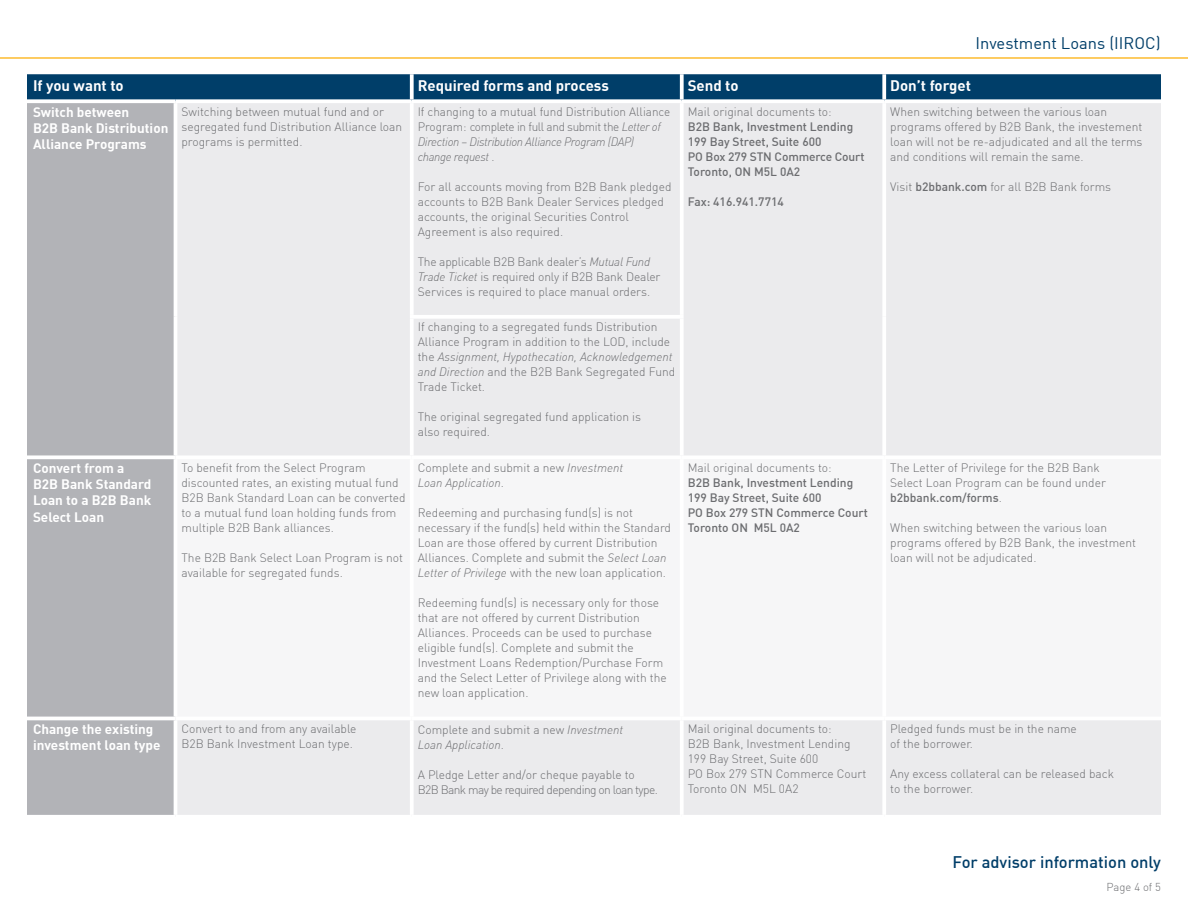
<style>
.page{position:relative;width:1188px;height:918px;background:#fff}
.page>*{position:absolute;margin:0;border:0;box-sizing:border-box;transform-origin:0 0}
.HEADING_-_For_adviso{font:500 16.5px "DIN";color:#003e69}
.t1{font:16.5px "DIN";color:#003e69}
.t2{font:700 15px "DIN";color:#fff}
.t3{font:700 13.5px/16.2px "DIN";color:#fff}
.COPY_-_Table__8pt{font:300 12px/15px "DIN";color:#6c6d70}
.COPY_-_Table__8pt-2{font:500 12px/15px "DIN";color:#6c6d70}
.COPY_-_Table__8pt-3{font:italic 300 12px/15px "DIN";color:#6c6d70}
.COPY_-_Table__8pt-4{font:300 12px/15px "DIN";letter-spacing:-.05em;color:#6c6d70}
.COPY_-_Mice_Type{font:300 11.25px "DIN";color:#6c6d70}
.s1{font-style:italic}
.s2{font-weight:500}
.s3{font-style:normal}
.s4{font-weight:300}
</style>
<div class="page">
<hr style="left:0;top:57px;width:1188px;height:2px;background:#fdbb2e">
<div style="left:27px;top:74px;width:1134px;height:25px;background:#003e69"></div>
<div style="left:27px;top:103px;width:147px;height:712px;background:#b2b3b7"></div>
<div style="left:177px;top:103px;width:984px;height:712px;background:#ebebed"></div>
<div style="left:177px;top:459px;width:984px;height:258px;background:#f6f6f7"></div>
<svg style="left:410px;top:74px;width:4px;height:25px"></svg>
<svg style="left:680px;top:74px;width:4px;height:25px"></svg>
<svg style="left:882px;top:74px;width:4px;height:25px"></svg>
<svg style="left:27px;top:99px;width:149px;height:3px"></svg>
<svg style="left:176px;top:99px;width:236px;height:2px"></svg>
<svg style="left:412px;top:99px;width:270px;height:2px"></svg>
<hr style="left:410px;top:103px;width:4px;height:212px;background:#fff">
<svg style="left:682px;top:99px;width:202px;height:1px"></svg>
<hr style="left:680px;top:103px;width:4px;height:212px;background:#fff">
<svg style="left:884px;top:99px;width:277px;height:2px"></svg>
<hr style="left:882px;top:103px;width:4px;height:214px;background:#fff">
<hr style="left:410px;top:319px;width:4px;height:136px;background:#fff">
<hr style="left:680px;top:319px;width:4px;height:136px;background:#fff">
<hr style="left:882px;top:317px;width:4px;height:138px;background:#fff">
<hr style="left:410px;top:459px;width:4px;height:258px;background:#fff">
<hr style="left:680px;top:459px;width:4px;height:258px;background:#fff">
<hr style="left:882px;top:459px;width:4px;height:258px;background:#fff">
<hr style="left:27px;top:717px;width:149px;height:3px;background:#fff">
<hr style="left:410px;top:315px;width:274px;height:4px;background:#fff">
<svg style="left:27px;top:455px;width:148px;height:4px"></svg>
<hr style="left:176px;top:455px;width:236px;height:4px;background:#fff">
<hr style="left:412px;top:455px;width:270px;height:4px;background:#fff">
<hr style="left:682px;top:455px;width:202px;height:4px;background:#fff">
<hr style="left:884px;top:455px;width:277px;height:4px;background:#fff">
<hr style="left:176px;top:717px;width:236px;height:3px;background:#fff">
<hr style="left:412px;top:717px;width:270px;height:3px;background:#fff">
<hr style="left:410px;top:720px;width:4px;height:95px;background:#fff">
<hr style="left:682px;top:717px;width:202px;height:3px;background:#fff">
<hr style="left:680px;top:720px;width:4px;height:95px;background:#fff">
<hr style="left:884px;top:717px;width:277px;height:3px;background:#fff">
<hr style="left:882px;top:720px;width:4px;height:95px;background:#fff">
<p class="t1" style="left:975px;top:33px;width:187px">Investment Loans (IIROC)</p>
<p class="t2" style="left:33px;top:76px;width:92px">If you want to</p>
<p class="t2" style="left:418px;top:76px;width:193px">Required forms and process</p>
<p class="t2" style="left:688px;top:76px;width:52px">Send to</p>
<p class="t2" style="left:890px;top:76px;width:82px">Don’t forget</p>
<p class="t3" style="left:33px;top:103px;width:137px">Switch between<br>B2B Bank Distribution<br>Alliance Programs</p>
<p class="COPY_-_Table__8pt" style="left:182px;top:104px;width:222px">Switching between mutual fund and or segregated fund Distribution Alliance loan programs is permitted.</p>
<p class="COPY_-_Table__8pt" style="left:418px;top:104px;width:254px">If changing to a mutual fund Distribution Alliance Program: complete in full and submit the <span class="s1">Letter of Direction – Distribution Alliance Program (DAP) change request</span> .</p>
<p class="COPY_-_Table__8pt" style="left:418px;top:179px;width:255px">For all accounts moving from B2B Bank pledged accounts to B2B Bank Dealer Services pledged accounts, the original Securities Control Agreement is also required.</p>
<p class="COPY_-_Table__8pt" style="left:418px;top:254px;width:244px">The applicable B2B Bank dealer’s <span class="s1">Mutual Fund<br>Trade Ticket</span> is required only if B2B Bank Dealer<br>Services is required to place manual orders.</p>
<p class="COPY_-_Table__8pt" style="left:688px;top:104px;width:146px">Mail original documents to:</p>
<p class="COPY_-_Table__8pt-2" style="left:688px;top:119px;width:167px">B2B Bank, Investment Lending</p>
<p class="COPY_-_Table__8pt-2" style="left:688px;top:134px;width:135px">199 Bay Street, Suite 600</p>
<p class="COPY_-_Table__8pt-2" style="left:688px;top:149px;width:178px">PO Box 279 STN Commerce Court</p>
<p class="COPY_-_Table__8pt-2" style="left:688px;top:164px;width:114px">Toronto, ON M5L 0A2</p>
<p class="COPY_-_Table__8pt-2" style="left:688px;top:194px;width:98px">Fax: 416.941.7714</p>
<p class="COPY_-_Table__8pt" style="left:890px;top:104px;width:254px">When switching between the various loan programs offered by B2B Bank, the investement loan will not be re-adjudicated and all the terms and conditions will remain the same.</p>
<p class="COPY_-_Table__8pt" style="left:890px;top:179px;width:222px">Visit <span class="s2">b2bbank.com</span> for all B2B Bank forms</p>
<p class="t3" style="left:33px;top:459px;width:120px">Convert from a<br>B2B Bank Standard<br>Loan to a B2B Bank<br>Select Loan</p>
<p class="COPY_-_Table__8pt" style="left:182px;top:460px;width:226px">To benefit from the Select Program discounted rates, an existing mutual fund B2B Bank Standard Loan can be converted to a mutual fund loan holding funds from multiple B2B Bank alliances.</p>
<p class="COPY_-_Table__8pt" style="left:182px;top:550px;width:223px">The B2B Bank Select Loan Program is not available for segregated funds.</p>
<p class="COPY_-_Table__8pt" style="left:418px;top:319px;width:259px">If changing to a segregated funds Distribution Alliance Program in addition to the LOD, include the <span class="s1">Assignment, Hypothecation, Acknowledgement and Direction</span> and the B2B Bank Segregated Fund Trade Ticket.</p>
<p class="COPY_-_Table__8pt" style="left:418px;top:409px;width:225px">The original segregated fund application is also required.</p>
<p class="COPY_-_Table__8pt-3" style="left:418px;top:461px;width:207px"><span class="s3">Complete and submit a new</span> Investment<br>Loan Application<span class="s3">.</span></p>
<p class="COPY_-_Table__8pt" style="left:418px;top:506px;width:255px">Redeeming and purchasing fund(s) is not necessary if the fund(s) held within the Standard Loan are those offered by current Distribution Alliances. Complete and submit the <span class="s1">Select Loan Letter of Privilege</span> with the new loan application.</p>
<p class="COPY_-_Table__8pt" style="left:418px;top:596px;width:251px">Redeeming fund(s) is necessary only for those that are not offered by current Distribution Alliances. Proceeds can be used to purchase eligible fund(s). Complete and submit the Investment Loans Redemption/Purchase Form and the Select Letter of Privilege along with the new loan application.</p>
<p class="t3" style="left:33px;top:721px;width:129px">Change the existing investment loan type</p>
<p class="COPY_-_Table__8pt" style="left:182px;top:721px;width:177px">Convert to and from any available<br>B2B Bank Investment Loan type.</p>
<p class="COPY_-_Table__8pt-3" style="left:418px;top:722px;width:207px"><span class="s3">Complete and submit a new</span> Investment<br>Loan Application<span class="s3">.</span></p>
<p class="COPY_-_Table__8pt-4" style="left:418px;top:767px;width:242px">A Pledge Letter and/or cheque payable to<br>B2B Bank may be required depending on loan type.</p>
<p class="COPY_-_Table__8pt-2" style="left:688px;top:460px;width:167px"><span class="s4">Mail original documents to:<br></span>B2B Bank, Investment Lending</p>
<p class="COPY_-_Table__8pt-2" style="left:688px;top:490px;width:135px">199 Bay Street, Suite 600</p>
<p class="COPY_-_Table__8pt-2" style="left:688px;top:505px;width:182px">PO Box 279 STN Commerce Court</p>
<p class="COPY_-_Table__8pt-2" style="left:688px;top:520px;width:114px">Toronto ON M5L 0A2</p>
<p class="COPY_-_Table__8pt" style="left:688px;top:721px;width:164px">Mail original documents to:<br>B2B Bank, Investment Lending</p>
<p class="COPY_-_Table__8pt" style="left:688px;top:751px;width:132px">199 Bay Street, Suite 600</p>
<p class="COPY_-_Table__8pt" style="left:688px;top:766px;width:180px">PO Box 279 STN Commerce Court</p>
<p class="COPY_-_Table__8pt" style="left:688px;top:781px;width:112px">Toronto ON M5L 0A2</p>
<p class="COPY_-_Table__8pt" style="left:890px;top:460px;width:217px">The Letter of Privilege for the B2B Bank<br>Select Loan Program can be found under <span class="s2">b2bbank.com/forms</span>.</p>
<p class="COPY_-_Table__8pt" style="left:890px;top:520px;width:247px">When switching between the various loan programs offered by B2B Bank, the investment loan will not be adjudicated.</p>
<p class="COPY_-_Table__8pt" style="left:890px;top:721px;width:188px">Pledged funds must be in the name of the borrower.</p>
<p class="COPY_-_Table__8pt" style="left:890px;top:766px;width:225px">Any excess collateral can be released back to the borrower.</p>
<p class="HEADING_-_For_adviso" style="left:953px;top:851px;width:210px">For advisor information only</p>
<p class="COPY_-_Mice_Type" style="left:1107px;top:880px;width:56px">Page 4 of 5</p>
</div>
